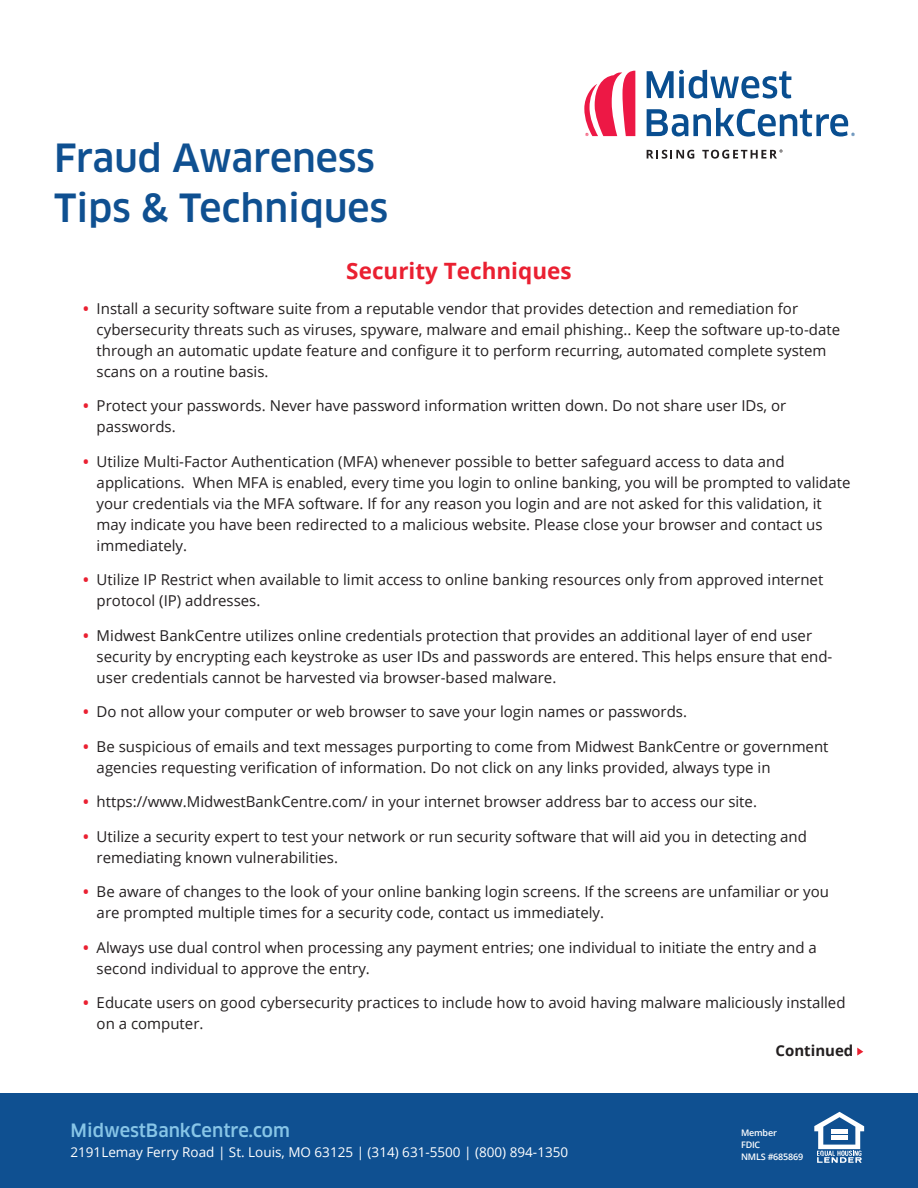
<style>
.page{position:relative;width:918px;height:1188px;background:#fff}
.page>*{position:absolute;margin:0;border:0;box-sizing:border-box;transform-origin:0 0}
.t1{font:500 37.95px/49.3px "Clan Pro";color:#0f5091}
.t2{font:700 22.5px "Open Sans";color:#ea2031}
.t3{font:500 18px "Clan Pro";color:#87c5e7}
.t4{font:15px/21px "Open Sans";color:#231f20}
.Red_Bullets{font:700 15px "Open Sans";color:#231f20}
.t5{font:13.5px "Open Sans";color:#fff}
.t6{font:600 9px/12px "Open Sans";letter-spacing:-.02em;color:#fff}
.s1{font-weight:700;color:#ea2031}
</style>
<div class="page">
<svg style="left:647px;top:70px;width:144px;height:29px"></svg>
<svg style="left:647px;top:150px;width:47px;height:9px"></svg>
<svg style="left:584px;top:71px;width:51px;height:65px"></svg>
<svg style="left:647px;top:108px;width:208px;height:29px"></svg>
<svg style="left:702px;top:149px;width:81px;height:10px"></svg>
<div style="left:1px;top:1094px;width:917px;height:94px;background:#0f5091"></div>
<svg style="left:814px;top:1112px;width:50px;height:51px"></svg>
<svg style="left:857px;top:1048px;width:6px;height:8px"></svg>
<p class="t1" style="left:54px;top:134px;width:336px">Fraud Awareness<br>Tips &amp; Techniques</p>
<p class="t2" style="left:346px;top:255px;width:227px">Security Techniques</p>
<p class="t4" style="left:97px;top:298px;width:745px;text-indent:-14px"><span class="s1">•</span> Install a security software suite from a reputable vendor that provides detection and remediation for cybersecurity threats such as viruses, spyware, malware and email phishing.. Keep the software up-to-date through an automatic update feature and configure it to perform recurring, automated complete system scans on a routine basis.</p>
<p class="t4" style="left:97px;top:395px;width:691px;text-indent:-14px"><span class="s1">•</span> Protect your passwords. Never have password information written down. Do not share user IDs, or passwords.</p>
<p class="t4" style="left:97px;top:451px;width:755px;text-indent:-14px"><span class="s1">•</span> Utilize Multi-Factor Authentication (MFA) whenever possible to better safeguard access to data and applications. When MFA is enabled, every time you login to online banking, you will be prompted to validate your credentials via the MFA software. If for any reason you login and are not asked for this validation, it may indicate you have been redirected to a malicious website. Please close your browser and contact us immediately.</p>
<p class="t4" style="left:97px;top:569px;width:728px;text-indent:-14px"><span class="s1">•</span> Utilize IP Restrict when available to limit access to online banking resources only from approved internet protocol (IP) addresses.</p>
<p class="t4" style="left:97px;top:625px;width:737px;text-indent:-14px"><span class="s1">•</span> Midwest BankCentre utilizes online credentials protection that provides an additional layer of end user security by encrypting each keystroke as user IDs and passwords are entered. This helps ensure that end&shy;user credentials cannot be harvested via browser-based malware.</p>
<p class="t4" style="left:83px;top:701px;width:605px"><span class="s1">•</span> Do not allow your computer or web browser to save your login names or passwords.</p>
<p class="t4" style="left:97px;top:736px;width:733px;text-indent:-14px"><span class="s1">•</span> Be suspicious of emails and text messages purporting to come from Midwest BankCentre or government agencies requesting verification of information. Do not click on any links provided, always type in</p>
<p class="t4" style="left:83px;top:791px;width:675px"><span class="s1">•</span> https://www.MidwestBankCentre.com/ in your internet browser address bar to access our site.</p>
<p class="t4" style="left:97px;top:826px;width:712px;text-indent:-14px"><span class="s1">•</span> Utilize a security expert to test your network or run security software that will aid you in detecting and remediating known vulnerabilities.</p>
<p class="t4" style="left:97px;top:881px;width:734px;text-indent:-14px"><span class="s1">•</span> Be aware of changes to the look of your online banking login screens. If the screens are unfamiliar or you are prompted multiple times for a security code, contact us immediately.</p>
<p class="t4" style="left:97px;top:937px;width:722px;text-indent:-14px"><span class="s1">•</span> Always use dual control when processing any payment entries; one individual to initiate the entry and a second individual to approve the entry.</p>
<p class="t4" style="left:97px;top:992px;width:750px;text-indent:-14px"><span class="s1">•</span> Educate users on good cybersecurity practices to include how to avoid having malware maliciously installed on a computer.</p>
<p class="t3" style="left:70px;top:1120px;width:221px">MidwestBankCentre.com</p>
<p class="t5" style="left:70px;top:1142px;width:499px">2191Lemay Ferry Road | St. Louis, MO 63125 | (314) 631-5500 | (800) 894-1350</p>
<p class="Red_Bullets" style="left:776px;top:1040px;width:79px">Continued</p>
<p class="t6" style="left:741px;top:1126px;width:37px">Member<br>FDIC</p>
<p class="t6" style="left:741px;top:1150px;width:64px">NMLS #685869</p>
</div>
